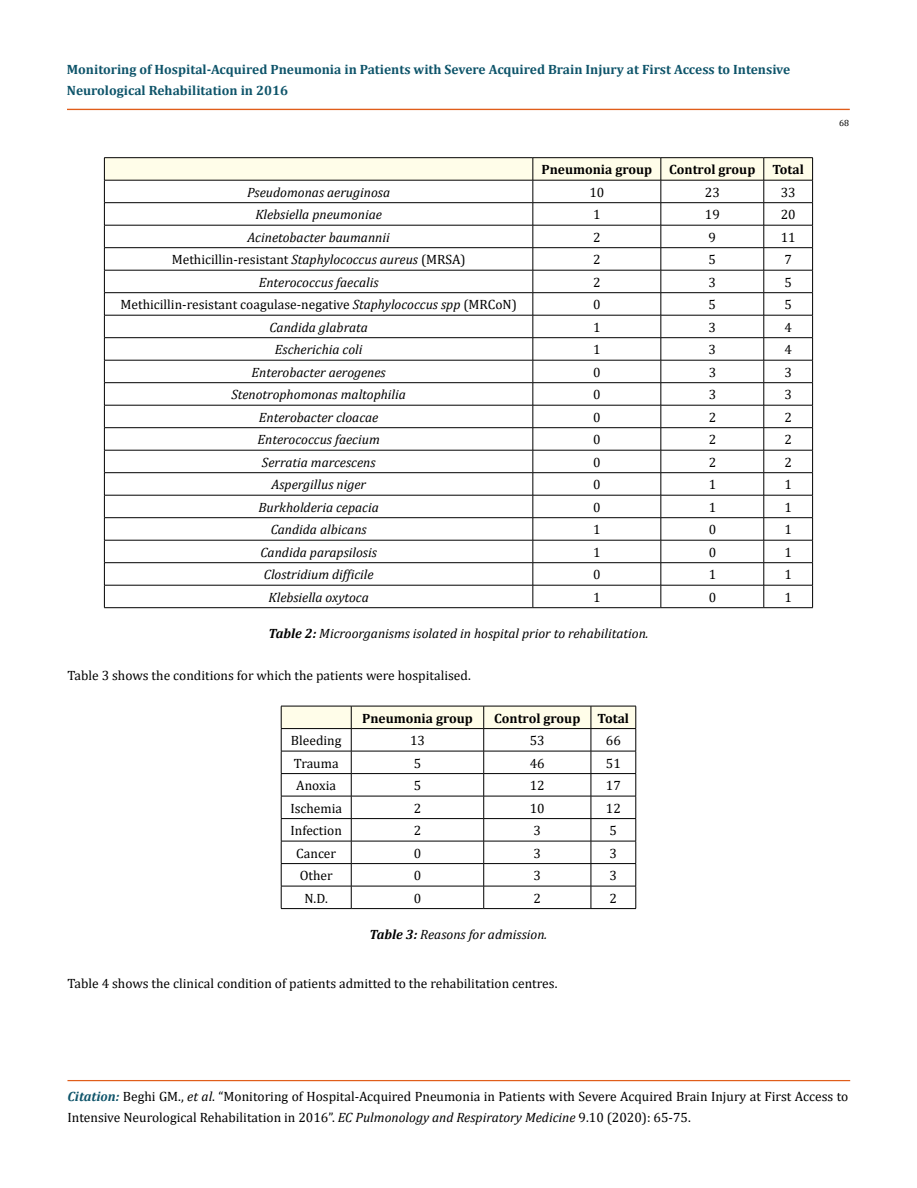
<style>
.page{position:relative;width:917px;height:1188px;background:#fff}
.page>*{position:absolute;margin:0;border:0;box-sizing:border-box;transform-origin:0 0}
.t1{font:13.5px/21px "Cambria";color:#000}
.t2{font:italic 13.5px "Cambria";color:#000}
.t3{font:700 13.5px/21px "Cambria";color:#0e546a}
.t4{font:700 13.5px "Cambria";color:#000}
.t5{font:9px "Cambria";color:#000}
.s1{font-style:italic}
.s2{font-weight:700}
.s3{font-weight:700;font-style:italic;color:#0e546a}
</style>
<div class="page">
<div style="left:67px;top:109px;width:782px;height:1px;border:1px solid #e05d1a"></div>
<div style="left:68px;top:1080px;width:781px;height:1px;border:1px solid #e05d1a"></div>
<hr style="left:104px;top:157px;width:429px;height:1px;background:#000">
<hr style="left:533px;top:157px;width:127px;height:1px;background:#000">
<hr style="left:660px;top:157px;width:103px;height:1px;background:#000">
<hr style="left:763px;top:157px;width:49px;height:1px;background:#000">
<svg style="left:104px;top:158px;width:709px;height:450px"></svg>
<hr style="left:104px;top:607px;width:429px;height:1px;background:#000">
<hr style="left:533px;top:607px;width:127px;height:1px;background:#000">
<hr style="left:660px;top:607px;width:103px;height:1px;background:#000">
<hr style="left:763px;top:607px;width:49px;height:1px;background:#000">
<svg style="left:281px;top:706px;width:355px;height:202px"></svg>
<hr style="left:281px;top:908px;width:70px;height:1px;background:#000">
<hr style="left:351px;top:908px;width:132px;height:1px;background:#000">
<hr style="left:483px;top:908px;width:108px;height:1px;background:#000">
<hr style="left:591px;top:908px;width:45px;height:1px;background:#000">
<p class="t3" style="left:67px;top:59px;width:724px">Monitoring of Hospital-Acquired Pneumonia in Patients with Severe Acquired Brain Injury at First Access to Intensive<br>Neurological Rehabilitation in 2016</p>
<p class="t4" style="left:541px;top:160px;width:112px">Pneumonia group</p>
<p class="t4" style="left:669px;top:160px;width:88px">Control group</p>
<p class="t4" style="left:772px;top:160px;width:33px">Total</p>
<p class="t2" style="left:247px;top:183px;width:145px">Pseudomonas aeruginosa</p>
<p class="t1" style="left:589px;top:182px;width:16px">10</p>
<p class="t1" style="left:704px;top:182px;width:16px">23</p>
<p class="t1" style="left:780px;top:182px;width:16px">33</p>
<p class="t2" style="left:255px;top:205px;width:128px">Klebsiella pneumoniae</p>
<p class="t1" style="left:593px;top:204px;width:9px">1</p>
<p class="t1" style="left:704px;top:204px;width:16px">19</p>
<p class="t1" style="left:780px;top:204px;width:16px">20</p>
<p class="t2" style="left:247px;top:228px;width:144px">Acinetobacter baumannii</p>
<p class="t1" style="left:593px;top:227px;width:9px">2</p>
<p class="t1" style="left:708px;top:227px;width:9px">9</p>
<p class="t1" style="left:780px;top:227px;width:16px">11</p>
<p class="t1" style="left:172px;top:249px;width:295px">Methicillin-resistant <span class="s1">Staphylococcus aureus</span> (MRSA)</p>
<p class="t1" style="left:593px;top:249px;width:9px">2</p>
<p class="t1" style="left:708px;top:249px;width:9px">5</p>
<p class="t1" style="left:784px;top:249px;width:9px">7</p>
<p class="t2" style="left:259px;top:273px;width:121px">Enterococcus faecalis</p>
<p class="t1" style="left:593px;top:272px;width:9px">2</p>
<p class="t1" style="left:708px;top:272px;width:9px">3</p>
<p class="t1" style="left:784px;top:272px;width:9px">5</p>
<p class="t1" style="left:120px;top:294px;width:398px">Methicillin-resistant coagulase-negative <span class="s1">Staphylococcus spp</span> (MRCoN)</p>
<p class="t1" style="left:593px;top:294px;width:9px">0</p>
<p class="t1" style="left:708px;top:294px;width:9px">5</p>
<p class="t1" style="left:784px;top:294px;width:9px">5</p>
<p class="t2" style="left:269px;top:318px;width:100px">Candida glabrata</p>
<p class="t1" style="left:593px;top:317px;width:9px">1</p>
<p class="t1" style="left:708px;top:317px;width:9px">3</p>
<p class="t1" style="left:784px;top:317px;width:9px">4</p>
<p class="t2" style="left:275px;top:340px;width:89px">Escherichia coli</p>
<p class="t1" style="left:593px;top:339px;width:9px">1</p>
<p class="t1" style="left:708px;top:339px;width:9px">3</p>
<p class="t1" style="left:784px;top:339px;width:9px">4</p>
<p class="t2" style="left:251px;top:363px;width:136px">Enterobacter aerogenes</p>
<p class="t1" style="left:593px;top:362px;width:9px">0</p>
<p class="t1" style="left:708px;top:362px;width:9px">3</p>
<p class="t1" style="left:784px;top:362px;width:9px">3</p>
<p class="t2" style="left:231px;top:385px;width:176px">Stenotrophomonas maltophilia</p>
<p class="t1" style="left:593px;top:384px;width:9px">0</p>
<p class="t1" style="left:708px;top:384px;width:9px">3</p>
<p class="t1" style="left:784px;top:384px;width:9px">3</p>
<p class="t2" style="left:259px;top:408px;width:121px">Enterobacter cloacae</p>
<p class="t1" style="left:593px;top:407px;width:9px">0</p>
<p class="t1" style="left:708px;top:407px;width:9px">2</p>
<p class="t1" style="left:784px;top:407px;width:9px">2</p>
<p class="t2" style="left:257px;top:430px;width:124px">Enterococcus faecium</p>
<p class="t1" style="left:593px;top:429px;width:9px">0</p>
<p class="t1" style="left:708px;top:429px;width:9px">2</p>
<p class="t1" style="left:784px;top:429px;width:9px">2</p>
<p class="t2" style="left:262px;top:453px;width:115px">Serratia marcescens</p>
<p class="t1" style="left:593px;top:452px;width:9px">0</p>
<p class="t1" style="left:708px;top:452px;width:9px">2</p>
<p class="t1" style="left:784px;top:452px;width:9px">2</p>
<p class="t2" style="left:271px;top:475px;width:96px">Aspergillus niger</p>
<p class="t1" style="left:593px;top:474px;width:9px">0</p>
<p class="t1" style="left:708px;top:474px;width:9px">1</p>
<p class="t1" style="left:784px;top:474px;width:9px">1</p>
<p class="t2" style="left:258px;top:498px;width:122px">Burkholderia cepacia</p>
<p class="t1" style="left:593px;top:497px;width:9px">0</p>
<p class="t1" style="left:708px;top:497px;width:9px">1</p>
<p class="t1" style="left:784px;top:497px;width:9px">1</p>
<p class="t2" style="left:271px;top:520px;width:97px">Candida albicans</p>
<p class="t1" style="left:593px;top:519px;width:9px">1</p>
<p class="t1" style="left:708px;top:519px;width:9px">0</p>
<p class="t1" style="left:784px;top:519px;width:9px">1</p>
<p class="t2" style="left:260px;top:543px;width:118px">Candida parapsilosis</p>
<p class="t1" style="left:593px;top:542px;width:9px">1</p>
<p class="t1" style="left:708px;top:542px;width:9px">0</p>
<p class="t1" style="left:784px;top:542px;width:9px">1</p>
<p class="t2" style="left:264px;top:565px;width:111px">Clostridium difficile</p>
<p class="t1" style="left:593px;top:564px;width:9px">0</p>
<p class="t1" style="left:708px;top:564px;width:9px">1</p>
<p class="t1" style="left:784px;top:564px;width:9px">1</p>
<p class="t2" style="left:268px;top:588px;width:102px">Klebsiella oxytoca</p>
<p class="t1" style="left:593px;top:587px;width:9px">1</p>
<p class="t1" style="left:708px;top:587px;width:9px">0</p>
<p class="t1" style="left:784px;top:587px;width:9px">1</p>
<p class="t2" style="left:268px;top:624px;width:381px"><span class="s2">Table 2:</span> Microorganisms isolated in hospital prior to rehabilitation.</p>
<p class="t1" style="left:68px;top:665px;width:405px">Table 3 shows the conditions for which the patients were hospitalised.</p>
<p class="t4" style="left:362px;top:708px;width:112px">Pneumonia group</p>
<p class="t4" style="left:494px;top:708px;width:88px">Control group</p>
<p class="t4" style="left:597px;top:708px;width:33px">Total</p>
<p class="t1" style="left:291px;top:730px;width:52px">Bleeding</p>
<p class="t1" style="left:410px;top:730px;width:16px">13</p>
<p class="t1" style="left:530px;top:730px;width:16px">53</p>
<p class="t1" style="left:606px;top:730px;width:16px">66</p>
<p class="t1" style="left:294px;top:752px;width:46px">Trauma</p>
<p class="t1" style="left:414px;top:752px;width:9px">5</p>
<p class="t1" style="left:530px;top:752px;width:16px">46</p>
<p class="t1" style="left:606px;top:752px;width:16px">51</p>
<p class="t1" style="left:296px;top:775px;width:41px">Anoxia</p>
<p class="t1" style="left:414px;top:775px;width:9px">5</p>
<p class="t1" style="left:530px;top:775px;width:16px">12</p>
<p class="t1" style="left:606px;top:775px;width:16px">17</p>
<p class="t1" style="left:290px;top:797px;width:53px">Ischemia</p>
<p class="t1" style="left:414px;top:797px;width:9px">2</p>
<p class="t1" style="left:530px;top:797px;width:16px">10</p>
<p class="t1" style="left:606px;top:797px;width:16px">12</p>
<p class="t1" style="left:290px;top:820px;width:53px">Infection</p>
<p class="t1" style="left:414px;top:820px;width:9px">2</p>
<p class="t1" style="left:533px;top:820px;width:9px">3</p>
<p class="t1" style="left:609px;top:820px;width:9px">5</p>
<p class="t1" style="left:296px;top:842px;width:41px">Cancer</p>
<p class="t1" style="left:414px;top:842px;width:9px">0</p>
<p class="t1" style="left:533px;top:842px;width:9px">3</p>
<p class="t1" style="left:609px;top:842px;width:9px">3</p>
<p class="t1" style="left:300px;top:865px;width:35px">Other</p>
<p class="t1" style="left:414px;top:865px;width:9px">0</p>
<p class="t1" style="left:533px;top:865px;width:9px">3</p>
<p class="t1" style="left:609px;top:865px;width:9px">3</p>
<p class="t1" style="left:304px;top:887px;width:25px">N.D.</p>
<p class="t1" style="left:414px;top:887px;width:9px">0</p>
<p class="t1" style="left:533px;top:887px;width:9px">2</p>
<p class="t1" style="left:609px;top:887px;width:9px">2</p>
<p class="t2" style="left:369px;top:925px;width:179px"><span class="s2">Table 3:</span> Reasons for admission.</p>
<p class="t1" style="left:67px;top:973px;width:491px">Table 4 shows the clinical condition of patients admitted to the rehabilitation centres.</p>
<p class="t5" style="left:839px;top:118px;width:11px">68</p>
<p class="t1" style="left:67px;top:1085px;width:782px"><span class="s3">Citation:</span> Beghi GM., <span class="s1">et al</span>. “Monitoring of Hospital-Acquired Pneumonia in Patients with Severe Acquired Brain Injury at First Access to<br>Intensive Neurological Rehabilitation in 2016”. <span class="s1">EC Pulmonology and Respiratory Medicine</span> 9.10 (2020): 65-75.</p>
</div>
